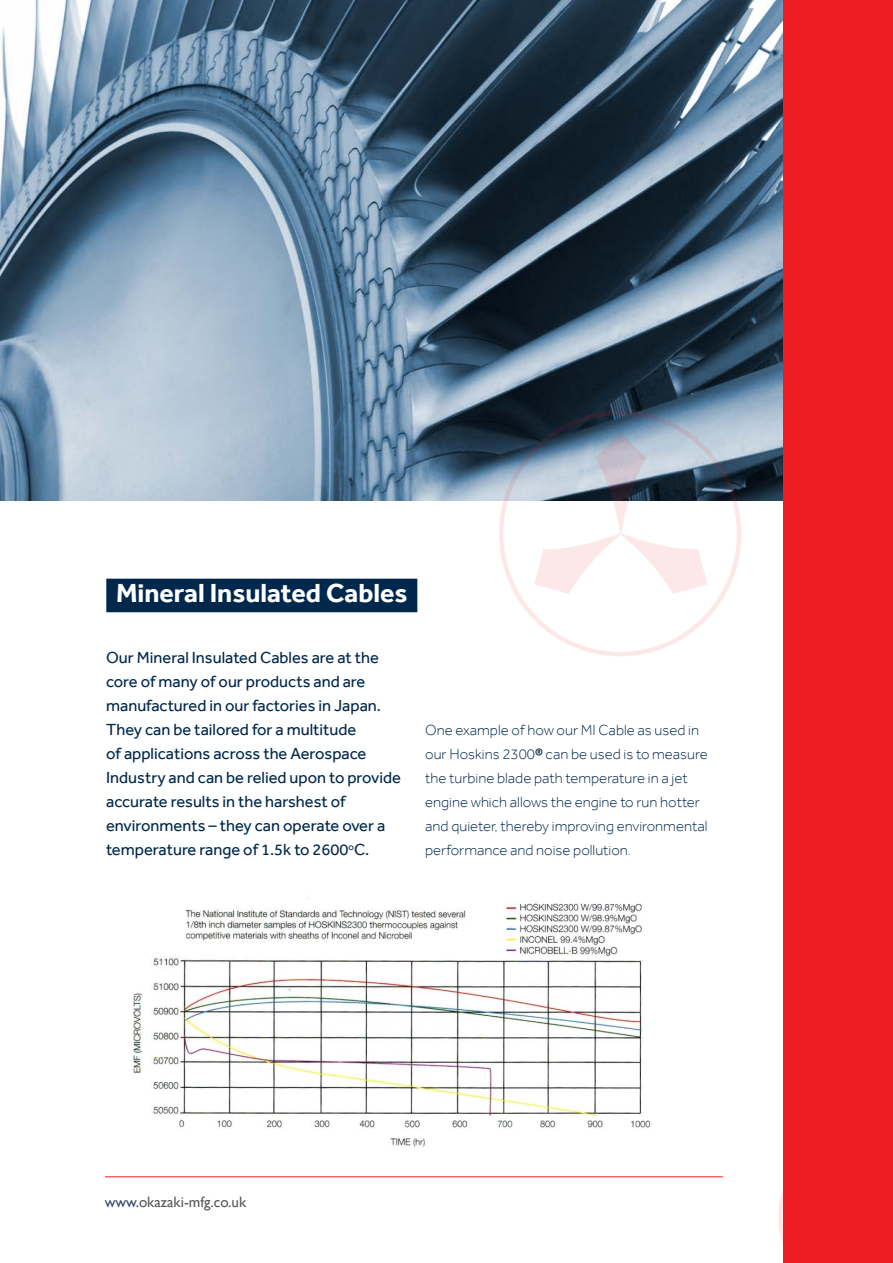
<style>
.page{position:relative;width:893px;height:1263px;background:#fff}
.page>*{position:absolute;margin:0;border:0;box-sizing:border-box;transform-origin:0 0}
.t1{font:700 26.85px "Effra";color:#fff}
.body{font:16.5px/24px "Effra";color:#00284c}
.body-2{font:300 15px/24px "Effra";color:#00284c}
.t2{font:15px "Gill Sans";color:#57585a}
.s1{font-weight:700}
.s2{color:#3c4e6d}
</style>
<div class="page">
<hr style="left:105px;top:1176px;width:618px;height:1px;background:#ee1d23">
<svg style="left:778px;top:1139px;width:6px;height:124px"></svg>
<img style="left:0;top:0;width:784px;height:500px">
<div style="left:784px;top:0;width:109px;height:1263px;background:#ee1d23"></div>
<svg style="left:534px;top:432px;width:173px;height:162px"></svg>
<img style="left:133px;top:898px;width:518px;height:249px">
<div style="left:106px;top:579px;width:311px;height:33px;background:#00284c"></div>
<p class="t1" style="left:116px;top:577px;width:293px">Mineral Insulated Cables</p>
<p class="body" style="left:106px;top:645px;width:296px">Our Mineral Insulated Cables are at the core of many of our products and are manufactured in our factories in Japan.<br>They can be tailored for a multitude<br>of applications across the Aerospace Industry and can be relied upon to provide accurate results in the harshest of environments – they can operate over a temperature range of 1.5k to 2600<sup>o</sup>C.</p>
<p class="body-2" style="left:425px;top:718px;width:284px">One example of how our MI Cable as used in our Hoskins 2300<span class="s1">®</span> can be used is to measure the turbine blade path temperature in a jet engine which allows the engine to run hotter and quieter, thereby improving environmental performance and noise pollution.</p>
<p class="t2" style="left:105px;top:1193px;width:143px"><span class="s2">www.</span>okazaki-mfg.co.uk</p>
</div>
